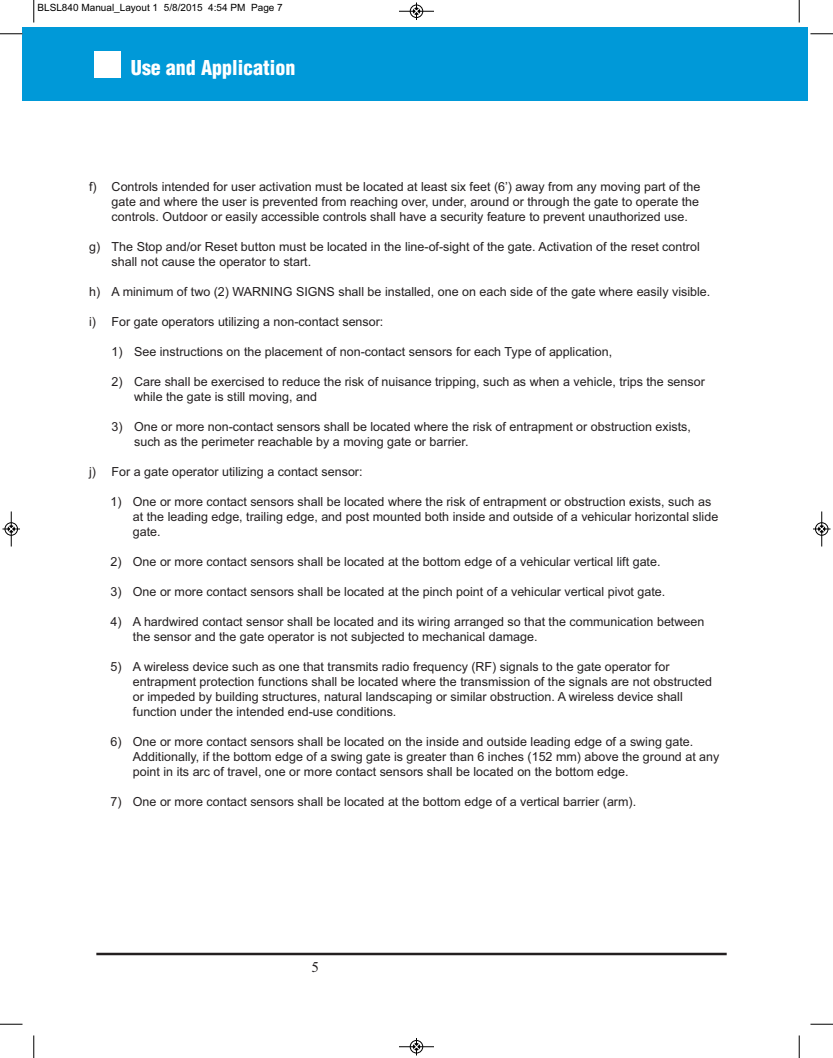
<style>
.page{position:relative;width:833px;height:1058px;background:#fff}
.page>*{position:absolute;margin:0;border:0;box-sizing:border-box;transform-origin:0 0}
.t1{font:900 condensed 20px "Helvetica LT Std";color:#fff}
.t2{font:15px "Times New Roman";color:#231f20}
.t3{font:12.5px/15px "Arial";color:#231f20}
.t4{font:10px "Arial";color:#000}
</style>
<div class="page">
<div style="left:22px;top:27px;width:785px;height:74px;background:#0099d8"></div>
<hr style="left:96px;top:952px;width:630px;height:3px;background:#231f20">
<div style="left:94px;top:51px;width:27px;height:26px;background:#fff"></div>
<svg style="left:33px;top:0;width:2px;height:22px"></svg>
<svg style="left:0;top:33px;width:22px;height:2px"></svg>
<svg style="left:798px;top:0;width:2px;height:22px"></svg>
<svg style="left:810px;top:33px;width:22px;height:2px"></svg>
<svg style="left:33px;top:1035px;width:2px;height:23px"></svg>
<svg style="left:0;top:1023px;width:22px;height:2px"></svg>
<svg style="left:798px;top:1035px;width:2px;height:23px"></svg>
<svg style="left:810px;top:1023px;width:22px;height:2px"></svg>
<hr style="left:399px;top:11px;width:35px;height:1px;background:#000">
<div style="left:410px;top:5px;width:13px;height:13px;border:1px solid #000;border-radius:50%"></div>
<svg style="left:413px;top:2px;width:6px;height:18px"></svg>
<hr style="left:399px;top:1046px;width:35px;height:1px;background:#000">
<div style="left:410px;top:1040px;width:13px;height:13px;border:1px solid #000;border-radius:50%"></div>
<svg style="left:413px;top:1038px;width:6px;height:17px"></svg>
<hr style="left:11px;top:511px;width:1px;height:35px;background:#000">
<div style="left:5px;top:522px;width:13px;height:13px;border:1px solid #000;border-radius:50%"></div>
<svg style="left:2px;top:526px;width:18px;height:6px"></svg>
<hr style="left:821px;top:511px;width:1px;height:35px;background:#000">
<div style="left:815px;top:522px;width:13px;height:13px;border:1px solid #000;border-radius:50%"></div>
<svg style="left:813px;top:526px;width:17px;height:6px"></svg>
<p class="t4" style="left:38px;top:2px;width:247px">BLSL840 Manual_Layout 1 5/8/2015 4:54 PM Page 7</p>
<h1 class="t1" style="left:131px;top:59px;width:166px">Use and Application</h1>
<p class="t3" style="left:112px;top:179px;width:590px;text-align:justify;text-indent:-22px">f) Controls intended for user activation must be located at least six feet (6’) away from any moving part of the gate and where the user is prevented from reaching over, under, around or through the gate to operate the controls. Outdoor or easily accessible controls shall have a security feature to prevent unauthorized use.</p>
<p class="t3" style="left:112px;top:239px;width:589px;text-indent:-22px">g) The Stop and/or Reset button must be located in the line-of-sight of the gate. Activation of the reset control shall not cause the operator to start.</p>
<p class="t3" style="left:89px;top:284px;width:622px">h) A minimum of two (2) WARNING SIGNS shall be installed, one on each side of the gate where easily visible.</p>
<p class="t3" style="left:89px;top:314px;width:296px">i) For gate operators utilizing a non-contact sensor:</p>
<p class="t3" style="left:112px;top:344px;width:502px">1) See instructions on the placement of non-contact sensors for each Type of application,</p>
<p class="t3" style="left:134px;top:374px;width:572px;text-indent:-22px">2) Care shall be exercised to reduce the risk of nuisance tripping, such as when a vehicle, trips the sensor while the gate is still moving, and</p>
<p class="t3" style="left:134px;top:419px;width:558px;text-indent:-22px">3) One or more non-contact sensors shall be located where the risk of entrapment or obstruction exists, such as the perimeter reachable by a moving gate or barrier.</p>
<p class="t3" style="left:89px;top:464px;width:275px">j) For a gate operator utilizing a contact sensor:</p>
<p class="t3" style="left:133px;top:494px;width:587px;text-indent:-22px">1) One or more contact sensors shall be located where the risk of entrapment or obstruction exists, such as at the leading edge, trailing edge, and post mounted both inside and outside of a vehicular horizontal slide gate.</p>
<p class="t3" style="left:110px;top:554px;width:551px">2) One or more contact sensors shall be located at the bottom edge of a vehicular vertical lift gate.</p>
<p class="t3" style="left:110px;top:584px;width:556px">3) One or more contact sensors shall be located at the pinch point of a vehicular vertical pivot gate.</p>
<p class="t3" style="left:133px;top:614px;width:573px;text-indent:-22px">4) A hardwired contact sensor shall be located and its wiring arranged so that the communication between the sensor and the gate operator is not subjected to mechanical damage.</p>
<p class="t3" style="left:133px;top:659px;width:580px;text-indent:-22px">5) A wireless device such as one that transmits radio frequency (RF) signals to the gate operator for entrapment protection functions shall be located where the transmission of the signals are not obstructed or impeded by building structures, natural landscaping or similar obstruction. A wireless device shall function under the intended end-use conditions.</p>
<p class="t3" style="left:133px;top:734px;width:588px;text-indent:-22px">6) One or more contact sensors shall be located on the inside and outside leading edge of a swing gate.<br>Additionally, if the bottom edge of a swing gate is greater than 6 inches (152 mm) above the ground at any point in its arc of travel, one or more contact sensors shall be located on the bottom edge.</p>
<p class="t3" style="left:110px;top:794px;width:527px">7) One or more contact sensors shall be located at the bottom edge of a vertical barrier (arm).</p>
<p class="t2" style="left:311px;top:958px;width:9px">5</p>
</div>
